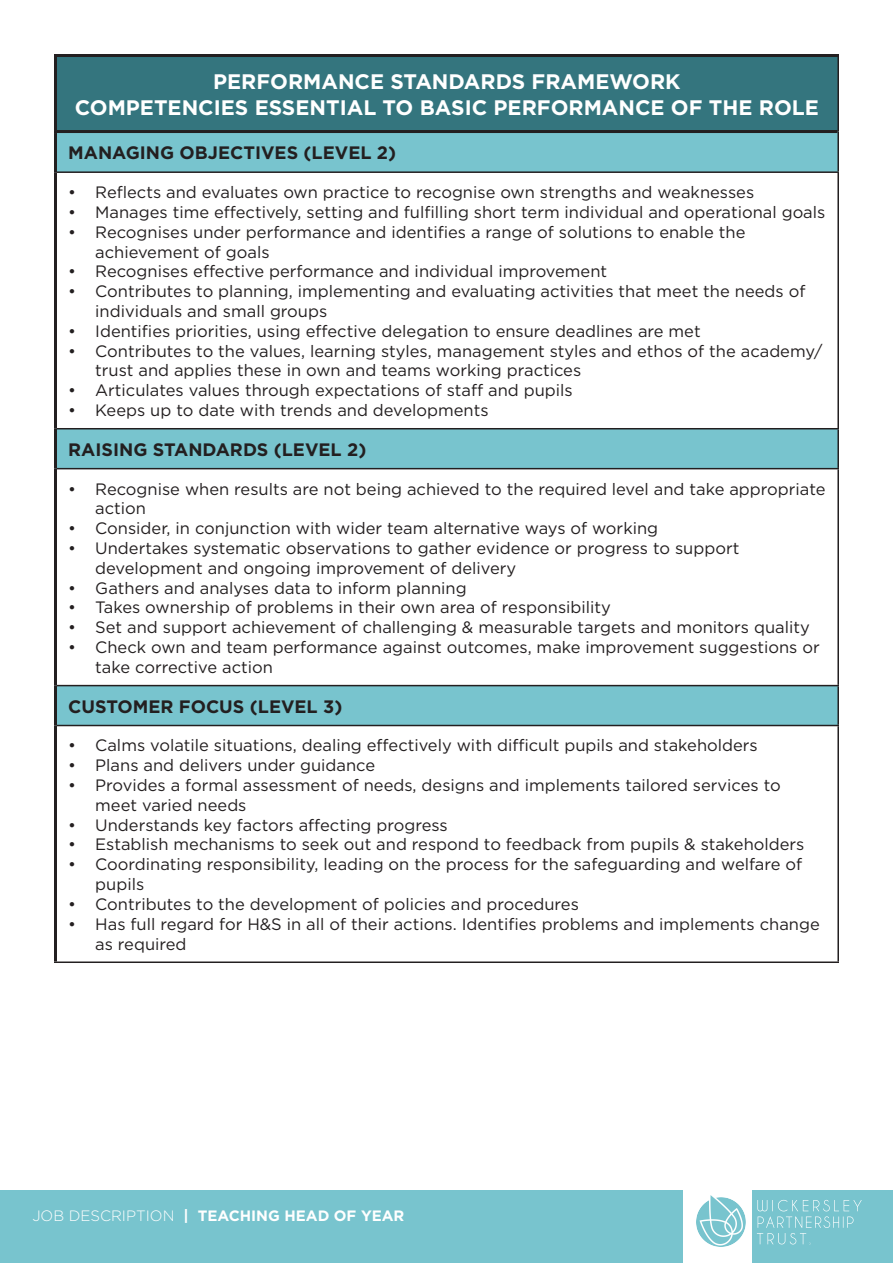
<style>
.page{position:relative;width:893px;height:1263px;background:#fff}
.page>*{position:absolute;margin:0;border:0;box-sizing:border-box;transform-origin:0 0}
.t1{font:700 21px "Gotham";color:#fff}
.t2{font:700 18px "Gotham";color:#231f20}
.t3{font:16.5px/19.8px "Gotham";color:#231f20}
.t4{font:700 15px "Gotham";color:#fff}
.s1{font-weight:300}
</style>
<div class="page">
<div style="left:0;top:1190px;width:683px;height:73px;background:#78c4ce"></div>
<div style="left:752px;top:1190px;width:141px;height:73px;background:#78c4ce"></div>
<img style="left:696px;top:1195px;width:166px;height:52px">
<div style="left:56px;top:56px;width:782px;height:76px;background:#34757e"></div>
<svg style="left:57px;top:133px;width:780px;height:592px"></svg>
<hr style="left:837px;top:57px;width:2px;height:75px;background:#231f20">
<hr style="left:837px;top:132px;width:2px;height:39px;background:#231f20">
<hr style="left:57px;top:171px;width:782px;height:2px;background:#231f20">
<hr style="left:837px;top:173px;width:2px;height:255px;background:#231f20">
<hr style="left:57px;top:428px;width:782px;height:1px;background:#231f20">
<hr style="left:837px;top:429px;width:2px;height:39px;background:#231f20">
<hr style="left:57px;top:468px;width:782px;height:1px;background:#231f20">
<hr style="left:837px;top:469px;width:2px;height:216px;background:#231f20">
<hr style="left:57px;top:685px;width:782px;height:1px;background:#231f20">
<hr style="left:837px;top:686px;width:2px;height:39px;background:#231f20">
<hr style="left:57px;top:725px;width:782px;height:1px;background:#231f20">
<hr style="left:837px;top:726px;width:2px;height:235px;background:#231f20">
<hr style="left:54px;top:961px;width:785px;height:2px;background:#231f20">
<hr style="left:54px;top:54px;width:785px;height:3px;background:#231f20">
<hr style="left:54px;top:57px;width:3px;height:73px;background:#231f20">
<hr style="left:54px;top:130px;width:783px;height:3px;background:#231f20">
<hr style="left:54px;top:133px;width:3px;height:39px;background:#231f20">
<hr style="left:54px;top:172px;width:3px;height:257px;background:#231f20">
<hr style="left:54px;top:429px;width:3px;height:40px;background:#231f20">
<hr style="left:54px;top:469px;width:3px;height:217px;background:#231f20">
<hr style="left:54px;top:686px;width:3px;height:39px;background:#231f20">
<hr style="left:54px;top:725px;width:3px;height:236px;background:#231f20">
<p class="t1" style="left:213px;top:68px;width:469px">PERFORMANCE STANDARDS FRAMEWORK</p>
<p class="t1" style="left:75px;top:93px;width:746px">COMPETENCIES ESSENTIAL TO BASIC PERFORMANCE OF THE ROLE</p>
<p class="t2" style="left:68px;top:141px;width:329px">MANAGING OBJECTIVES (LEVEL 2)</p>
<p class="t3" style="left:68px;top:182px;width:687px">• Reflects and evaluates own practice to recognise own strengths and weaknesses</p>
<p class="t3" style="left:68px;top:202px;width:759px">• Manages time effectively, setting and fulfilling short term individual and operational goals</p>
<p class="t3" style="left:95px;top:222px;width:652px;text-indent:-27px">• Recognises under performance and identifies a range of solutions to enable the achievement of goals</p>
<p class="t3" style="left:68px;top:261px;width:540px">• Recognises effective performance and individual improvement</p>
<p class="t3" style="left:95px;top:281px;width:712px;text-indent:-27px">• Contributes to planning, implementing and evaluating activities that meet the needs of individuals and small groups</p>
<p class="t3" style="left:68px;top:321px;width:634px">• Identifies priorities, using effective delegation to ensure deadlines are met</p>
<p class="t3" style="left:95px;top:340px;width:729px;text-indent:-27px">• Contributes to the values, learning styles, management styles and ethos of the academy/ trust and applies these in own and teams working practices</p>
<p class="t3" style="left:68px;top:380px;width:506px">• Articulates values through expectations of staff and pupils</p>
<p class="t3" style="left:68px;top:400px;width:422px">• Keeps up to date with trends and developments</p>
<p class="t2" style="left:68px;top:438px;width:300px">RAISING STANDARDS (LEVEL 2)</p>
<p class="t3" style="left:95px;top:478px;width:732px;text-indent:-27px">• Recognise when results are not being achieved to the required level and take appropriate action</p>
<p class="t3" style="left:68px;top:518px;width:591px">• Consider, in conjunction with wider team alternative ways of working</p>
<p class="t3" style="left:95px;top:538px;width:646px;text-indent:-27px">• Undertakes systematic observations to gather evidence or progress to support development and ongoing improvement of delivery</p>
<p class="t3" style="left:68px;top:577px;width:400px">• Gathers and analyses data to inform planning</p>
<p class="t3" style="left:68px;top:597px;width:544px">• Takes ownership of problems in their own area of responsibility</p>
<p class="t3" style="left:68px;top:617px;width:743px">• Set and support achievement of challenging &amp; measurable targets and monitors quality</p>
<p class="t3" style="left:95px;top:637px;width:726px;text-indent:-27px">• Check own and team performance against outcomes, make improvement suggestions or take corrective action</p>
<p class="t2" style="left:68px;top:694px;width:276px">CUSTOMER FOCUS (LEVEL 3)</p>
<p class="t3" style="left:68px;top:735px;width:691px">• Calms volatile situations, dealing effectively with difficult pupils and stakeholders</p>
<p class="t3" style="left:68px;top:755px;width:308px">• Plans and delivers under guidance</p>
<p class="t3" style="left:95px;top:775px;width:687px;text-indent:-27px">• Provides a formal assessment of needs, designs and implements tailored services to meet varied needs</p>
<p class="t3" style="left:68px;top:814px;width:381px">• Understands key factors affecting progress</p>
<p class="t3" style="left:68px;top:834px;width:738px">• Establish mechanisms to seek out and respond to feedback from pupils &amp; stakeholders</p>
<p class="t3" style="left:95px;top:854px;width:708px;text-indent:-27px">• Coordinating responsibility, leading on the process for the safeguarding and welfare of pupils</p>
<p class="t3" style="left:68px;top:894px;width:512px">• Contributes to the development of policies and procedures</p>
<p class="t3" style="left:95px;top:913px;width:726px;text-indent:-27px">• Has full regard for H&amp;S in all of their actions. Identifies problems and implements change as required</p>
<p class="t4" style="left:32px;top:1206px;width:374px"><span class="s1">JOB DESCRIPTION</span> | TEACHING HEAD OF YEAR</p>
</div>
